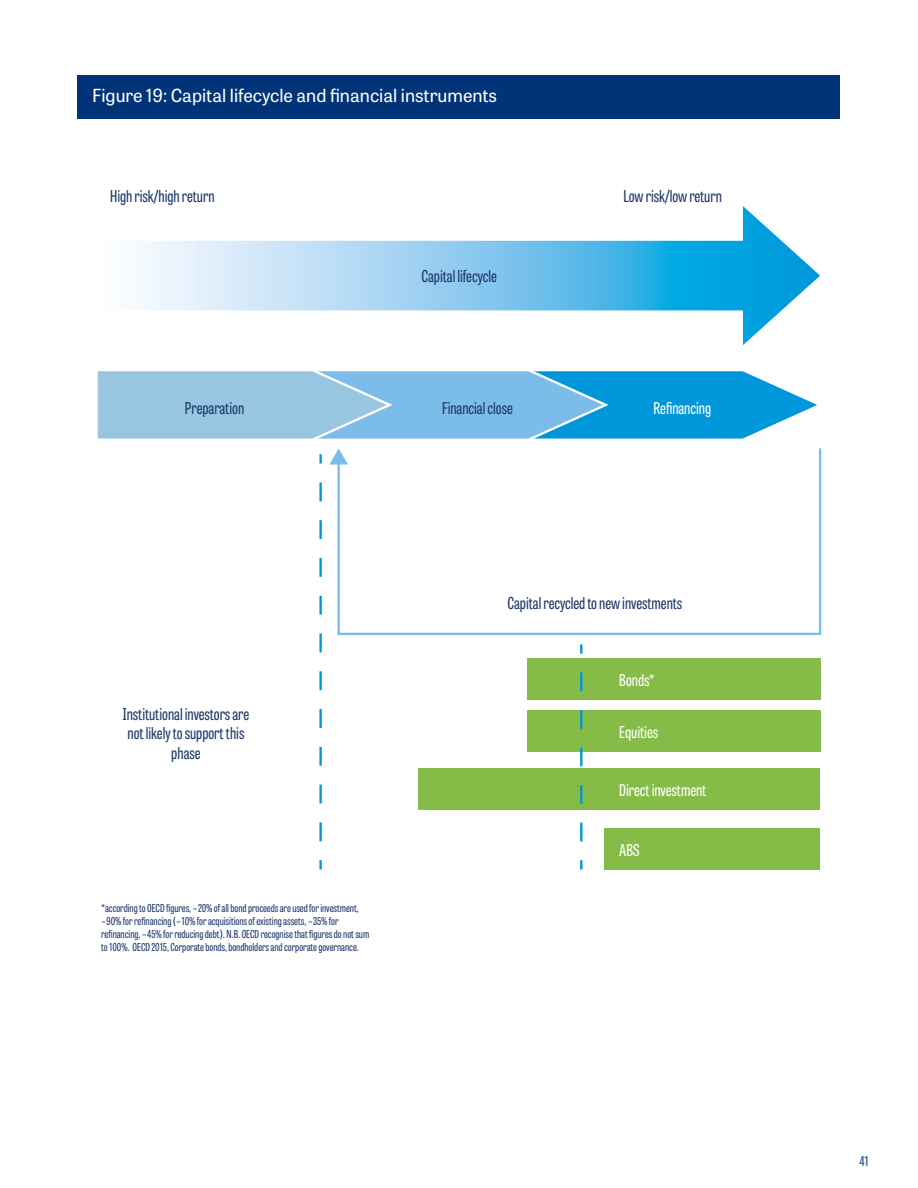
<style>
.page{position:relative;width:918px;height:1188px;background:#fff}
.page>*{position:absolute;margin:0;border:0;box-sizing:border-box;transform-origin:0 0}
.t1{font:18px "Tablet Gothic";color:#fff}
.t2{font:16.35px/19.5px "Tablet Gothic Compressed";color:#1e396b;text-align:center}
.t3{font:16.35px "Tablet Gothic Compressed";color:#fff}
.t4{font:600 13.5px "Tablet Gothic Compressed";color:#335c93}
.t5{font:10.8px/13px "Tablet Gothic Compressed";color:#1e396b}
</style>
<div class="page">
<div style="left:77px;top:75px;width:763px;height:44px;background:#003378"></div>
<svg style="left:319px;top:860px;width:3px;height:9px"></svg>
<svg style="left:319px;top:482px;width:3px;height:359px"></svg>
<svg style="left:140px;top:206px;width:680px;height:139px"></svg>
<svg style="left:337px;top:465px;width:485px;height:170px"></svg>
<svg style="left:97px;top:371px;width:725px;height:94px"></svg>
<div style="left:527px;top:659px;width:293px;height:41px;background:#85bc47"></div>
<div style="left:527px;top:710px;width:293px;height:42px;background:#85bc47"></div>
<div style="left:605px;top:828px;width:215px;height:41px;background:#85bc47"></div>
<div style="left:418px;top:768px;width:402px;height:41px;background:#85bc47"></div>
<svg style="left:580px;top:860px;width:2px;height:9px"></svg>
<svg style="left:580px;top:672px;width:2px;height:169px"></svg>
<svg style="left:580px;top:644px;width:2px;height:10px"></svg>
<h1 class="t1" style="left:92px;top:83px;width:407px">Figure 19: Capital lifecycle and financial instruments</h1>
<h2 class="t2" style="left:110px;top:186px;width:106px">High risk/high return</h2>
<h2 class="t2" style="left:422px;top:266px;width:77px">Capital lifecycle</h2>
<h2 class="t2" style="left:623px;top:186px;width:100px">Low risk/low return</h2>
<h2 class="t2" style="left:185px;top:398px;width:61px">Preparation</h2>
<h2 class="t2" style="left:442px;top:398px;width:72px">Financial close</h2>
<h2 class="t3" style="left:653px;top:397px;width:59px">Refinancing</h2>
<h2 class="t2" style="left:123px;top:704px;width:128px">Institutional investors are not likely to support this phase</h2>
<p class="t5" style="left:101px;top:901px;width:270px">*according to OECD figures, ~20% of all bond proceeds are used for investment, ~90% for refinancing (~10% for acquisitions of existing assets, ~35% for refinancing, ~45% for reducing debt). N.B. OECD recognise that figures do not sum to 100%. OECD 2015, Corporate bonds, bondholders and corporate governance.</p>
<h2 class="t2" style="left:508px;top:593px;width:176px">Capital recycled to new investments</h2>
<h2 class="t3" style="left:619px;top:669px;width:37px">Bonds*</h2>
<h2 class="t3" style="left:619px;top:721px;width:40px">Equities</h2>
<h2 class="t3" style="left:619px;top:779px;width:89px">Direct investment</h2>
<h2 class="t3" style="left:619px;top:839px;width:22px">ABS</h2>
<p class="t4" style="left:860px;top:1152px;width:10px">41</p>
</div>
